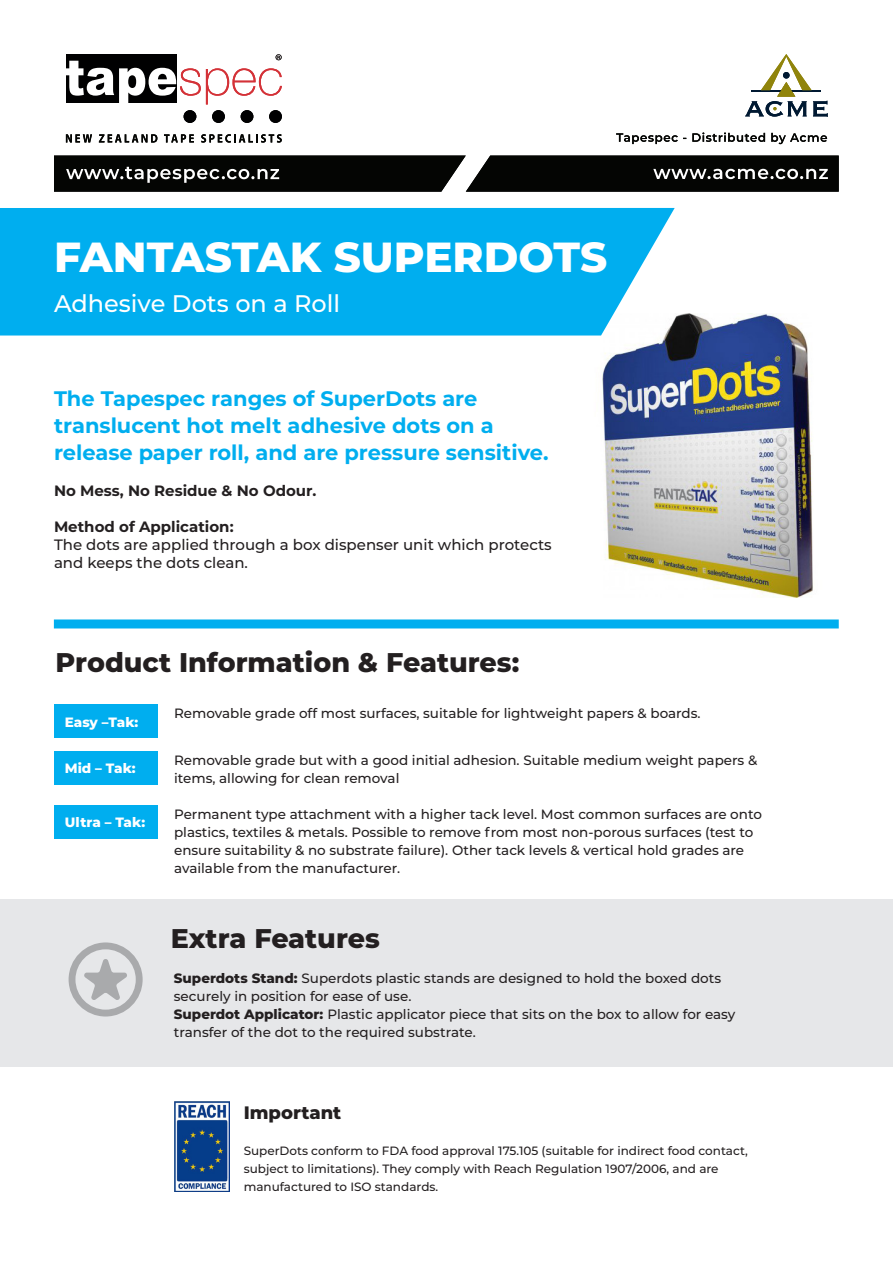
<style>
.page{position:relative;width:893px;height:1263px;background:#fff}
.page>*{position:absolute;margin:0;border:0;box-sizing:border-box;transform-origin:0 0}
.t1{font:800 42px "Montserrat";color:#fff}
.t2{font:800 27px "Montserrat";color:#231f20}
.t3{font:500 24px "Montserrat";color:#fff}
.t4{font:700 21px/27px "Montserrat";color:#00aeef}
.t5{font:800 18px "Montserrat";color:#231f20}
.t6{font:500 15px/18px "Montserrat";color:#231f20}
.t7{font:700 15px "Montserrat";color:#231f20}
.t8{font:500 13.5px/18px "Montserrat";color:#231f20}
.t9{font:800 13.5px "Montserrat";color:#fff}
.t10{font:500 12px/18px "Montserrat";color:#231f20}
.s1{font-weight:800}
</style>
<div class="page">
<img style="left:578px;top:313px;width:235px;height:284px">
<div style="left:0;top:899px;width:893px;height:168px;background:#e6e7e9"></div>
<div style="left:0;top:208px;width:675px;height:127px;background:#00aeef"></div>
<img style="left:174px;top:1101px;width:56px;height:90px">
<svg style="left:616px;top:133px;width:70px;height:11px"></svg>
<svg style="left:692px;top:132px;width:73px;height:10px"></svg>
<svg style="left:771px;top:133px;width:56px;height:11px"></svg>
<svg style="left:54px;top:156px;width:785px;height:36px"></svg>
<svg style="left:745px;top:54px;width:83px;height:63px"></svg>
<div style="left:184px;top:110px;width:12px;height:13px;background:#000001;border-radius:50%"></div>
<div style="left:212px;top:110px;width:13px;height:13px;background:#000001;border-radius:50%"></div>
<div style="left:241px;top:110px;width:12px;height:13px;background:#000001;border-radius:50%"></div>
<div style="left:269px;top:110px;width:13px;height:13px;background:#000001;border-radius:50%"></div>
<svg style="left:66px;top:134px;width:26px;height:8px"></svg>
<svg style="left:99px;top:134px;width:58px;height:9px"></svg>
<svg style="left:164px;top:134px;width:30px;height:8px"></svg>
<svg style="left:201px;top:134px;width:81px;height:9px"></svg>
<svg style="left:66px;top:54px;width:216px;height:51px"></svg>
<div style="left:54px;top:619px;width:785px;height:9px;background:#00aeef"></div>
<div style="left:54px;top:705px;width:103px;height:33px;background:#00aeef"></div>
<div style="left:54px;top:751px;width:103px;height:33px;background:#00aeef"></div>
<div style="left:54px;top:806px;width:103px;height:33px;background:#00aeef"></div>
<svg style="left:69px;top:942px;width:74px;height:74px"></svg>
<p class="t1" style="left:54px;top:226px;width:555px">FANTASTAK SUPERDOTS</p>
<p class="t3" style="left:54px;top:287px;width:288px">Adhesive Dots on a Roll</p>
<p class="t4" style="left:54px;top:384px;width:496px">The Tapespec ranges of SuperDots are translucent hot melt adhesive dots on a release paper roll, and are pressure sensitive.</p>
<p class="t7" style="left:54px;top:479px;width:264px">No Mess, No Residue &amp; No Odour.</p>
<p class="t7" style="left:54px;top:515px;width:181px">Method of Application:</p>
<p class="t6" style="left:54px;top:535px;width:499px">The dots are applied through a box dispenser unit which protects and keeps the dots clean.</p>
<p class="t2" style="left:56px;top:643px;width:465px">Product Information &amp; Features:</p>
<p class="t9" style="left:65px;top:712px;width:75px">Easy –Tak:</p>
<p class="t9" style="left:65px;top:758px;width:72px">Mid – Tak:</p>
<p class="t9" style="left:65px;top:813px;width:82px">Ultra – Tak:</p>
<p class="t8" style="left:174px;top:704px;width:528px">Removable grade off most surfaces, suitable for lightweight papers &amp; boards.</p>
<p class="t8" style="left:174px;top:750px;width:585px">Removable grade but with a good initial adhesion. Suitable medium weight papers &amp; items, allowing for clean removal</p>
<p class="t8" style="left:174px;top:804px;width:589px">Permanent type attachment with a higher tack level. Most common surfaces are onto plastics, textiles &amp; metals. Possible to remove from most non-porous surfaces (test to ensure suitability &amp; no substrate failure). Other tack levels &amp; vertical hold grades are available from the manufacturer.</p>
<p class="t2" style="left:171px;top:919px;width:210px">Extra Features</p>
<p class="t8" style="left:174px;top:968px;width:549px"><span class="s1">Superdots Stand:</span> Superdots plastic stands are designed to hold the boxed dots securely in position for ease of use.</p>
<p class="t8" style="left:174px;top:1004px;width:563px"><span class="s1">Superdot Applicator:</span> Plastic applicator piece that sits on the box to allow for easy transfer of the dot to the required substrate.</p>
<p class="t5" style="left:244px;top:1099px;width:99px">Important</p>
<p class="t10" style="left:244px;top:1141px;width:506px">SuperDots conform to FDA food approval 175.105 (suitable for indirect food contact, subject to limitations). They comply with Reach Regulation 1907/2006, and are manufactured to ISO standards.</p>
</div>
